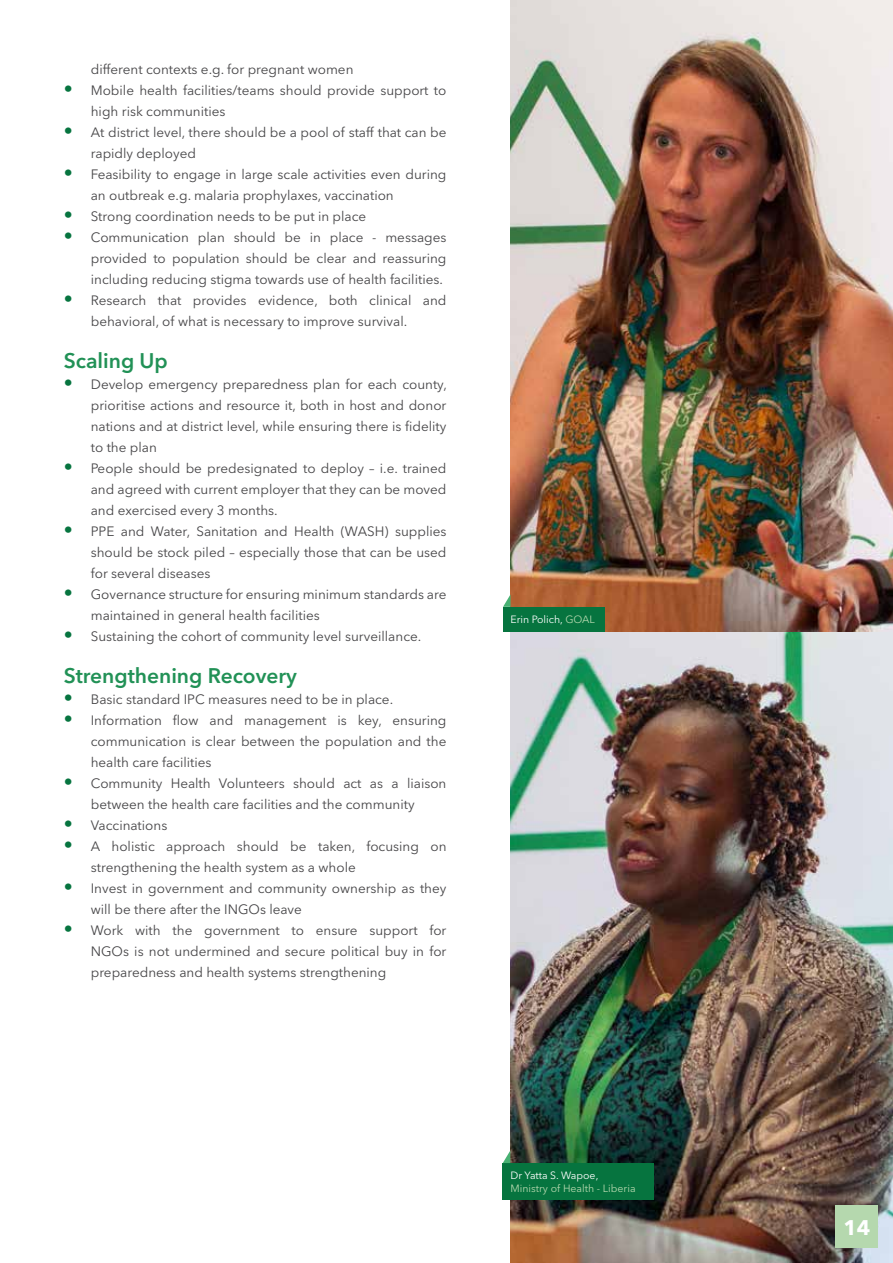
<style>
.page{position:relative;width:893px;height:1263px;background:#fff}
.page>*{position:absolute;margin:0;border:0;box-sizing:border-box;transform-origin:0 0}
.t1{font:600 21px "Avenir Next LT Pro";color:#219156}
.t2{font:700 21px "Avenir Next LT Pro";color:#fff}
.t3{font:13.5px/21px "Avenir Next LT Pro";color:#464547}
.t4{font:10.5px "Avenir Next LT Pro";color:#fff}
.t5{font:10.5px "Avenir Next LT Pro";color:#b5d8ae}
.s1{font-size:18px;color:#06743f}
.s2{color:#b5d8ae}
</style>
<div class="page">
<img style="left:510px;top:0;width:383px;height:1263px">
<div style="left:503px;top:1163px;width:151px;height:36px;background:#06743f"></div>
<svg style="left:503px;top:1151px;width:7px;height:12px"></svg>
<div style="left:503px;top:607px;width:102px;height:24px;background:#06743f"></div>
<svg style="left:503px;top:594px;width:8px;height:13px"></svg>
<div style="left:836px;top:1206px;width:42px;height:42px;background:#b5d8ae"></div>
<p class="t3" style="left:91px;top:59px;width:264px">different contexts e.g. for pregnant women</p>
<p class="t3" style="left:91px;top:80px;width:357px;text-indent:-27px"><span class="s1">•</span> Mobile health facilities/teams should provide support to high risk communities</p>
<p class="t3" style="left:91px;top:122px;width:357px;text-indent:-27px"><span class="s1">•</span> At district level, there should be a pool of staff that can be rapidly deployed</p>
<p class="t3" style="left:91px;top:164px;width:357px;text-indent:-27px"><span class="s1">•</span> Feasibility to engage in large scale activities even during an outbreak e.g. malaria prophylaxes, vaccination</p>
<p class="t3" style="left:64px;top:206px;width:304px"><span class="s1">•</span> Strong coordination needs to be put in place</p>
<p class="t3" style="left:91px;top:227px;width:357px;text-align:justify;text-indent:-27px"><span class="s1">•</span> Communication plan should be in place - messages provided to population should be clear and reassuring including reducing stigma towards use of health facilities.</p>
<p class="t3" style="left:91px;top:290px;width:357px;text-indent:-27px"><span class="s1">•</span> Research that provides evidence, both clinical and behavioral, of what is necessary to improve survival.</p>
<h1 class="t1" style="left:64px;top:348px;width:106px">Scaling Up</h1>
<p class="t3" style="left:91px;top:374px;width:358px;text-align:justify;text-indent:-27px"><span class="s1">•</span> Develop emergency preparedness plan for each county, prioritise actions and resource it, both in host and donor nations and at district level, while ensuring there is fidelity to the plan</p>
<p class="t3" style="left:91px;top:458px;width:357px;text-align:justify;text-indent:-27px"><span class="s1">•</span> People should be predesignated to deploy – i.e. trained and agreed with current employer that they can be moved and exercised every 3 months.</p>
<p class="t3" style="left:91px;top:521px;width:357px;text-align:justify;text-indent:-27px"><span class="s1">•</span> PPE and Water, Sanitation and Health (WASH) supplies should be stock piled – especially those that can be used for several diseases</p>
<p class="t3" style="left:91px;top:584px;width:357px;text-indent:-27px"><span class="s1">•</span> Governance structure for ensuring minimum standards are maintained in general health facilities</p>
<p class="t3" style="left:64px;top:626px;width:359px"><span class="s1">•</span> Sustaining the cohort of community level surveillance.</p>
<h1 class="t1" style="left:64px;top:663px;width:235px">Strengthening Recovery</h1>
<p class="t3" style="left:64px;top:689px;width:331px"><span class="s1">•</span> Basic standard IPC measures need to be in place.</p>
<p class="t3" style="left:91px;top:710px;width:357px;text-align:justify;text-indent:-27px"><span class="s1">•</span> Information flow and management is key, ensuring communication is clear between the population and the health care facilities</p>
<p class="t3" style="left:64px;top:773px;width:384px;text-align:center"><span class="s1">•</span> Community Health Volunteers should act as a liaison between the health care facilities and the community</p>
<p class="t3" style="left:64px;top:815px;width:105px"><span class="s1">•</span> Vaccinations</p>
<p class="t3" style="left:91px;top:836px;width:357px;text-indent:-27px"><span class="s1">•</span> A holistic approach should be taken, focusing on strengthening the health system as a whole</p>
<p class="t3" style="left:91px;top:878px;width:357px;text-indent:-27px"><span class="s1">•</span> Invest in government and community ownership as they will be there after the INGOs leave</p>
<p class="t3" style="left:91px;top:920px;width:357px;text-align:justify;text-indent:-27px"><span class="s1">•</span> Work with the government to ensure support for NGOs is not undermined and secure political buy in for preparedness and health systems strengthening</p>
<p class="t4" style="left:511px;top:613px;width:86px">Erin Polich, <span class="s2">GOAL</span></p>
<p class="t4" style="left:511px;top:1169px;width:89px">Dr Yatta S. Wapoe,</p>
<p class="t5" style="left:511px;top:1182px;width:127px">Ministry of Health - Liberia</p>
<h1 class="t2" style="left:843px;top:1214px;width:29px">14</h1>
</div>
